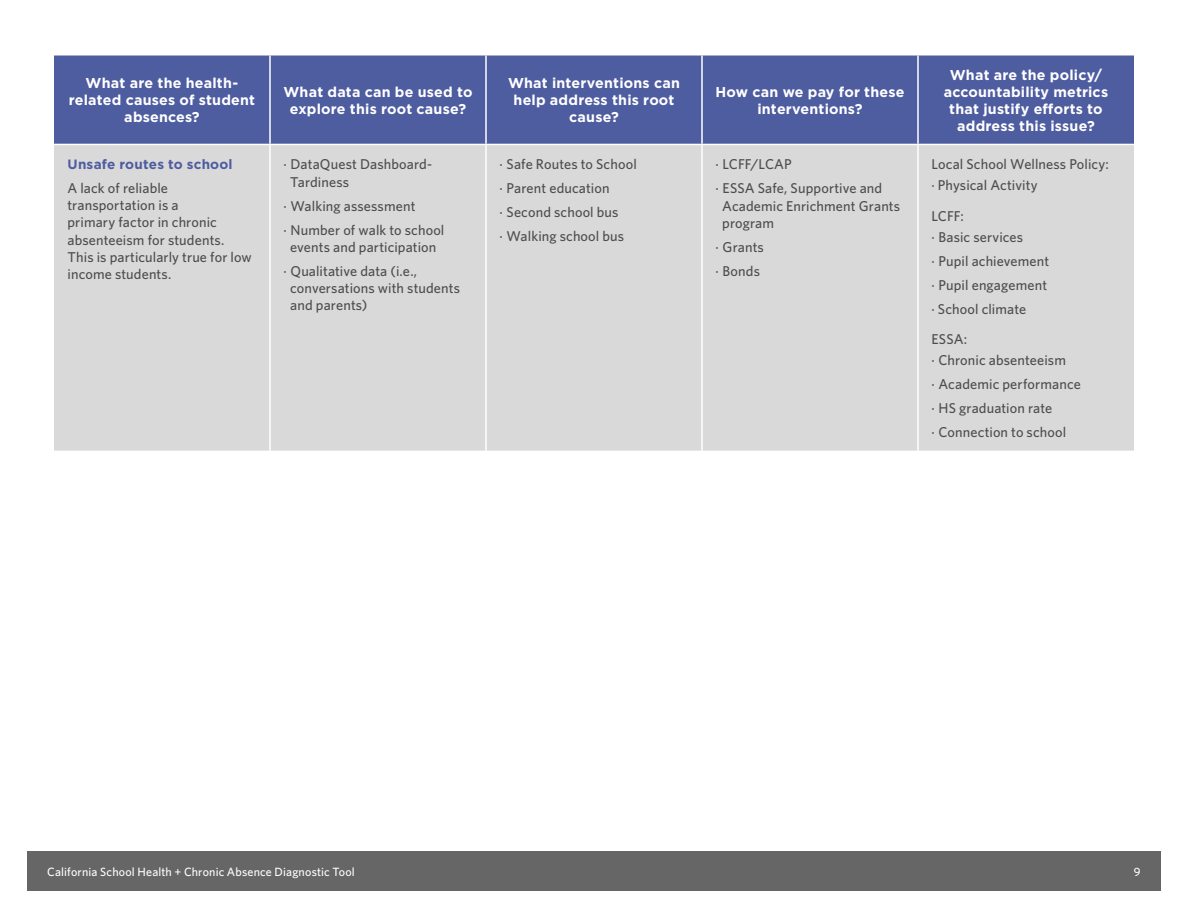
<style>
.page{position:relative;width:1188px;height:918px;background:#fff}
.page>*{position:absolute;margin:0;border:0;box-sizing:border-box;transform-origin:0 0}
.t1{font:500 14.25px/24px "Whitney";letter-spacing:.01em;color:#4d4d4d}
.t2{font:700 14.25px/17.1px "Gotham";letter-spacing:.015em;color:#fff;text-align:center}
.t3{font:700 13.5px "Gotham";letter-spacing:.015em;color:#4e5ca0}
.t4{font:500 12px "Whitney";letter-spacing:.015em;color:#fff}
</style>
<div class="page">
<div style="left:27px;top:851px;width:864px;height:40px;background:#666"></div>
<div style="left:873px;top:851px;width:288px;height:40px;background:#666"></div>
<div style="left:54px;top:56px;width:1080px;height:88px;background:#4e5ca0"></div>
<div style="left:54px;top:145px;width:1080px;height:306px;background:#d9d9d9"></div>
<hr style="left:269px;top:55px;width:2px;height:89px;background:#fff">
<hr style="left:485px;top:55px;width:2px;height:89px;background:#fff">
<hr style="left:701px;top:55px;width:2px;height:89px;background:#fff">
<hr style="left:917px;top:55px;width:2px;height:89px;background:#fff">
<hr style="left:269px;top:145px;width:2px;height:306px;background:#fff">
<hr style="left:485px;top:145px;width:2px;height:306px;background:#fff">
<hr style="left:701px;top:145px;width:2px;height:306px;background:#fff">
<hr style="left:917px;top:145px;width:2px;height:306px;background:#fff">
<p class="t2" style="left:69px;top:75px;width:188px">What are the health&shy;related causes of student absences?</p>
<p class="t2" style="left:284px;top:83px;width:190px">What data can be used to explore this root cause?</p>
<p class="t2" style="left:508px;top:75px;width:173px">What interventions can help address this root cause?</p>
<p class="t2" style="left:716px;top:83px;width:191px">How can we pay for these interventions?</p>
<p class="t3" style="left:68px;top:155px;width:167px">Unsafe routes to school</p>
<p class="t1" style="left:68px;top:179px;width:186px;line-height:17.2px">A lack of reliable transportation is a<br>primary factor in chronic absenteeism for students.<br>This is particularly true for low income students.</p>
<p class="t1" style="left:290px;top:156px;width:143px;line-height:17.2px;text-indent:-7px">· DataQuest Dashboard-<br>Tardiness</p>
<p class="t1" style="left:284px;top:193px;width:162px">· Walking assessment<br>· Number of walk to school</p>
<p class="t1" style="left:284px;top:235px;width:154px;text-indent:7px">events and participation · Qualitative data (i.e.,</p>
<p class="t1" style="left:290px;top:279px;width:171px;line-height:17.2px">conversations with students and parents)</p>
<p class="t1" style="left:500px;top:152px;width:139px">· Safe Routes to School · Parent education<br>· Second school bus<br>· Walking school bus</p>
<p class="t1" style="left:716px;top:152px;width:168px">· LCFF/LCAP<br>· ESSA Safe, Supportive and</p>
<p class="t1" style="left:722px;top:197px;width:179px;line-height:17.2px">Academic Enrichment Grants program</p>
<p class="t1" style="left:716px;top:235px;width:50px">· Grants · Bonds</p>
<p class="t2" style="left:944px;top:66px;width:166px">What are the policy/ accountability metrics that justify efforts to address this issue?</p>
<p class="t1" style="left:932px;top:154px;width:179px;line-height:20.7px">Local School Wellness Policy: · Physical Activity</p>
<p class="t1" style="left:932px;top:205px;width:93px;line-height:20.7px">LCFF:<br>· Basic services</p>
<p class="t1" style="left:932px;top:248px;width:119px">· Pupil achievement · Pupil engagement · School climate</p>
<p class="t1" style="left:932px;top:329px;width:136px;line-height:20.7px">ESSA:<br>· Chronic absenteeism</p>
<p class="t1" style="left:932px;top:372px;width:151px">· Academic performance · HS graduation rate<br>· Connection to school</p>
<p class="t4" style="left:47px;top:864px;width:309px">California School Health + Chronic Absence Diagnostic Tool</p>
<p class="t4" style="left:1134px;top:864px;width:8px">9</p>
</div>
